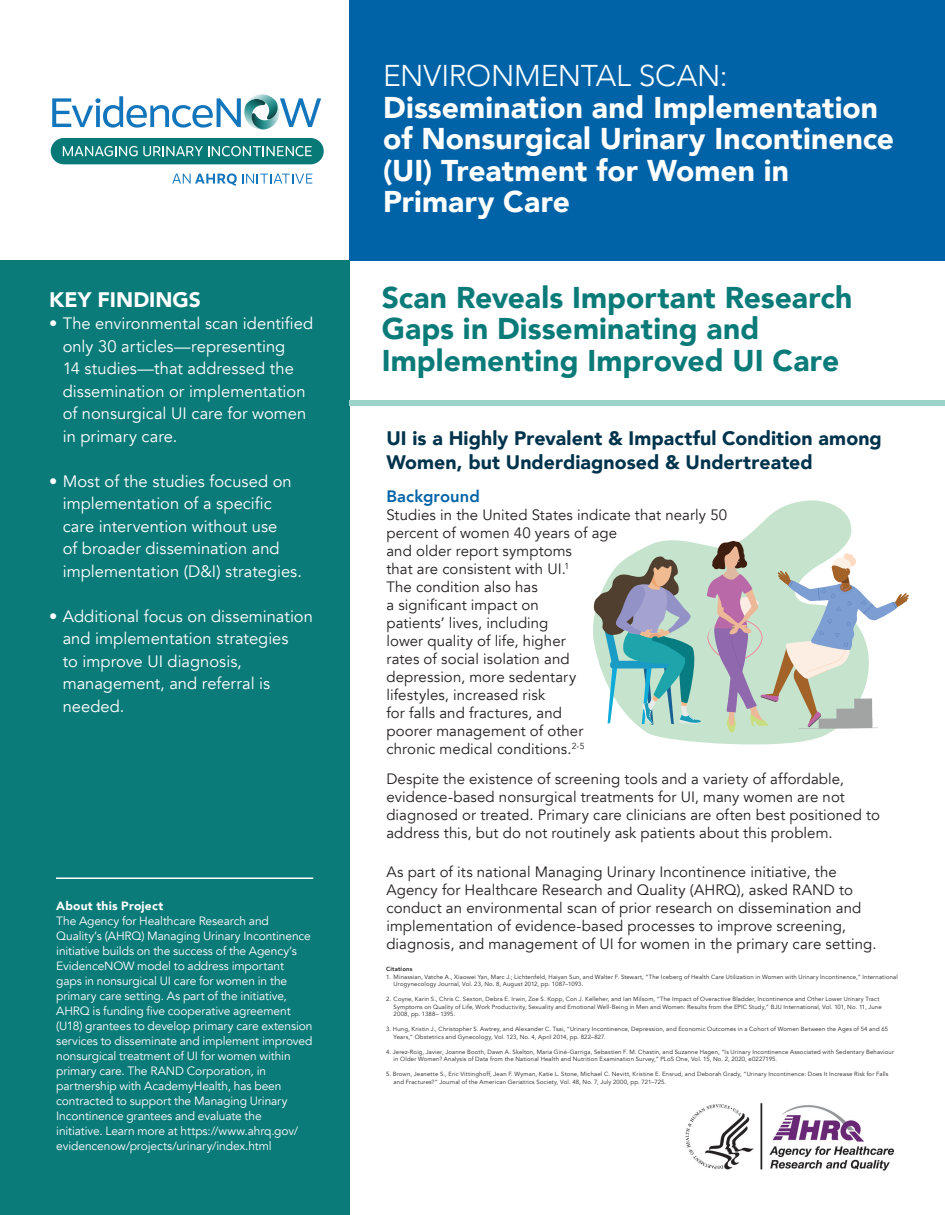
<style>
.page{position:relative;width:945px;height:1215px;background:#fff}
.page>*{position:absolute;margin:0;border:0;box-sizing:border-box;transform-origin:0 0}
.t1{font:900 30px/31.5px "Avenir";letter-spacing:.005em;color:#fff}
.t2{font:900 30px/31.5px "Avenir";letter-spacing:.005em;color:#0b7b79}
.t3{font:900 21px "Avenir";color:#fff}
.t4{font:900 19.5px/24px "Avenir";letter-spacing:.005em;color:#00334c}
.t5{font:16.5px/22.5px "Avenir";color:#fff}
.t6{font:800 16.5px "Avenir";letter-spacing:.01em;color:#0163a7}
.t7{font:15px/18px "Avenir";letter-spacing:.005em;color:#231f20}
.t8{font:12px/15px "Avenir";letter-spacing:-.01em;color:#fff}
.t9{font:900 12px "Avenir";letter-spacing:.02em;color:#fff}
.t10{font:6px/7.5px "Avenir";letter-spacing:.025em;color:#231f20}
.t11{font:800 6px "Avenir";letter-spacing:.03em;color:#231f20}
.s1{font-weight:300}
</style>
<div class="page">
<div style="left:51px;top:138px;width:273px;height:26px;background:#077a78;border-radius:13px"></div>
<svg style="left:52px;top:96px;width:269px;height:34px"></svg>
<img style="left:246px;top:94px;width:32px;height:25px">
<svg style="left:172px;top:173px;width:140px;height:13px"></svg>
<svg style="left:63px;top:146px;width:249px;height:10px"></svg>
<div style="left:349px;top:0;width:596px;height:260px;background:#0163a7"></div>
<div style="left:0;top:260px;width:349px;height:955px;background:#0b7b79"></div>
<div style="left:349px;top:400px;width:596px;height:6px;background:#9dd4ca"></div>
<svg style="left:593px;top:500px;width:259px;height:245px"></svg>
<svg style="left:594px;top:555px;width:107px;height:170px;background:#95b9b7"></svg>
<svg style="left:707px;top:541px;width:202px;height:192px"></svg>
<hr style="left:56px;top:878px;width:257px;height:1px;background:#fff">
<img style="left:685px;top:1103px;width:209px;height:68px">
<h2 class="t3" style="left:49px;top:281px;width:153px">KEY FINDINGS</h2>
<p class="t5" style="left:49px;top:312px;width:265px">• The environmental scan identified</p>
<p class="t5" style="left:63px;top:335px;width:245px">only 30 articles—representing<br>14 studies—that addressed the dissemination or implementation of nonsurgical UI care for women in primary care.</p>
<p class="t5" style="left:49px;top:470px;width:244px">• Most of the studies focused on</p>
<p class="t5" style="left:63px;top:493px;width:241px">implementation of a specific care intervention without use<br>of broader dissemination and implementation (D&amp;I) strategies.</p>
<p class="t5" style="left:49px;top:605px;width:265px">• Additional focus on dissemination</p>
<p class="t5" style="left:63px;top:628px;width:227px">and implementation strategies to improve UI diagnosis, management, and referral is needed.</p>
<p class="t9" style="left:56px;top:895px;width:109px">About this Project</p>
<p class="t8" style="left:56px;top:913px;width:258px">The Agency for Healthcare Research and Quality’s (AHRQ) Managing Urinary Incontinence initiative builds on the success of the Agency’s EvidenceNOW model to address important gaps in nonsurgical UI care for women in the primary care setting. As part of the initiative, AHRQ is funding five cooperative agreement (U18) grantees to develop primary care extension services to disseminate and implement improved nonsurgical treatment of UI for women within primary care. The RAND Corporation, in partnership with AcademyHealth, has been contracted to support the Managing Urinary Incontinence grantees and evaluate the<br>initiative. Learn more at https://www.ahrq.gov/ evidencenow/projects/urinary/index.html</p>
<h1 class="t1" style="left:383px;top:59px;width:512px"><span class="s1">ENVIRONMENTAL SCAN:<br></span>Dissemination and Implementation of Nonsurgical Urinary Incontinence (UI) Treatment for Women in<br>Primary Care</h1>
<h2 class="t2" style="left:382px;top:281px;width:472px">Scan Reveals Important Research<br>Gaps in Disseminating and<br>Implementing Improved UI Care</h2>
<h3 class="t4" style="left:386px;top:426px;width:497px">UI is a Highly Prevalent &amp; Impactful Condition among<br>Women, but Underdiagnosed &amp; Undertreated</h3>
<h4 class="t6" style="left:386px;top:483px;width:95px">Background</h4>
<p class="t7" style="left:386px;top:506px;width:342px">Studies in the United States indicate that nearly 50 percent of women 40 years of age<br>and older report symptoms<br>that are consistent with UI.<sup>1<br></sup>The condition also has<br>a significant impact on<br>patients’ lives, including<br>lower quality of life, higher<br>rates of social isolation and<br>depression, more sedentary<br>lifestyles, increased risk<br>for falls and fractures, and<br>poorer management of other<br>chronic medical conditions.<sup>2-5</sup></p>
<p class="t7" style="left:386px;top:770px;width:495px">Despite the existence of screening tools and a variety of affordable, evidence-based nonsurgical treatments for UI, many women are not diagnosed or treated. Primary care clinicians are often best positioned to address this, but do not routinely ask patients about this problem.</p>
<p class="t7" style="left:386px;top:863px;width:492px">As part of its national Managing Urinary Incontinence initiative, the Agency for Healthcare Research and Quality (AHRQ), asked RAND to conduct an environmental scan of prior research on dissemination and implementation of evidence-based processes to improve screening, diagnosis, and management of UI for women in the primary care setting.</p>
<p class="t11" style="left:386px;top:965px;width:28px">Citations</p>
<p class="t10" style="left:386px;top:973px;width:513px">1. Minassian, Vatche A., Xiaowei Yan, Marc J.; Lichtenfeld, Haiyan Sun, and Walter F. Stewart, “The Iceberg of Health Care Utilization in Women with Urinary Incontinence,” International</p>
<p class="t10" style="left:394px;top:981px;width:191px">Urogynecology Journal, Vol. 23, No. 8, August 2012, pp. 1087–1093.</p>
<p class="t10" style="left:386px;top:996px;width:495px">2. Coyne, Karin S., Chris C. Sexton, Debra E. Irwin, Zoe S. Kopp, Con J. Kelleher, and Ian Milsom, “The Impact of Overactive Bladder, Incontinence and Other Lower Urinary Tract</p>
<p class="t10" style="left:394px;top:1003px;width:490px">Symptoms on Quality of Life, Work Productivity, Sexuality and Emotional Well-Being in Men and Women: Results from the EPIC Study,” BJU International, Vol. 101, No. 11, June<br>2008, pp. 1388– 1395.</p>
<p class="t10" style="left:386px;top:1026px;width:504px">3. Hung, Kristin J., Christopher S. Awtrey, and Alexander C. Tsai, “Urinary Incontinence, Depression, and Economic Outcomes in a Cohort of Women Between the Ages of 54 and 65</p>
<p class="t10" style="left:394px;top:1033px;width:214px">Years,” Obstetrics and Gynecology, Vol. 123, No. 4, April 2014, pp. 822–827.</p>
<p class="t10" style="left:386px;top:1048px;width:509px">4. Jerez-Roig, Javier, Joanne Booth, Dawn A. Skelton, Maria Giné-Garriga, Sebastien F. M. Chastin, and Suzanne Hagen, “Is Urinary Incontinence Associated with Sedentary Behaviour</p>
<p class="t10" style="left:394px;top:1056px;width:385px">in Older Women? Analysis of Data from the National Health and Nutrition Examination Survey,” PLoS One, Vol. 15, No. 2, 2020, e0227195.</p>
<p class="t10" style="left:386px;top:1071px;width:504px">5. Brown, Jeanette S., Eric Vittinghoff, Jean F. Wyman, Katie L. Stone, Michael C. Nevitt, Kristine E. Ensrud, and Deborah Grady, “Urinary Incontinence: Does It Increase Risk for Falls</p>
<p class="t10" style="left:394px;top:1078px;width:274px">and Fractures?” Journal of the American Geriatrics Society, Vol. 48, No. 7, July 2000, pp. 721–725.</p>
</div>
